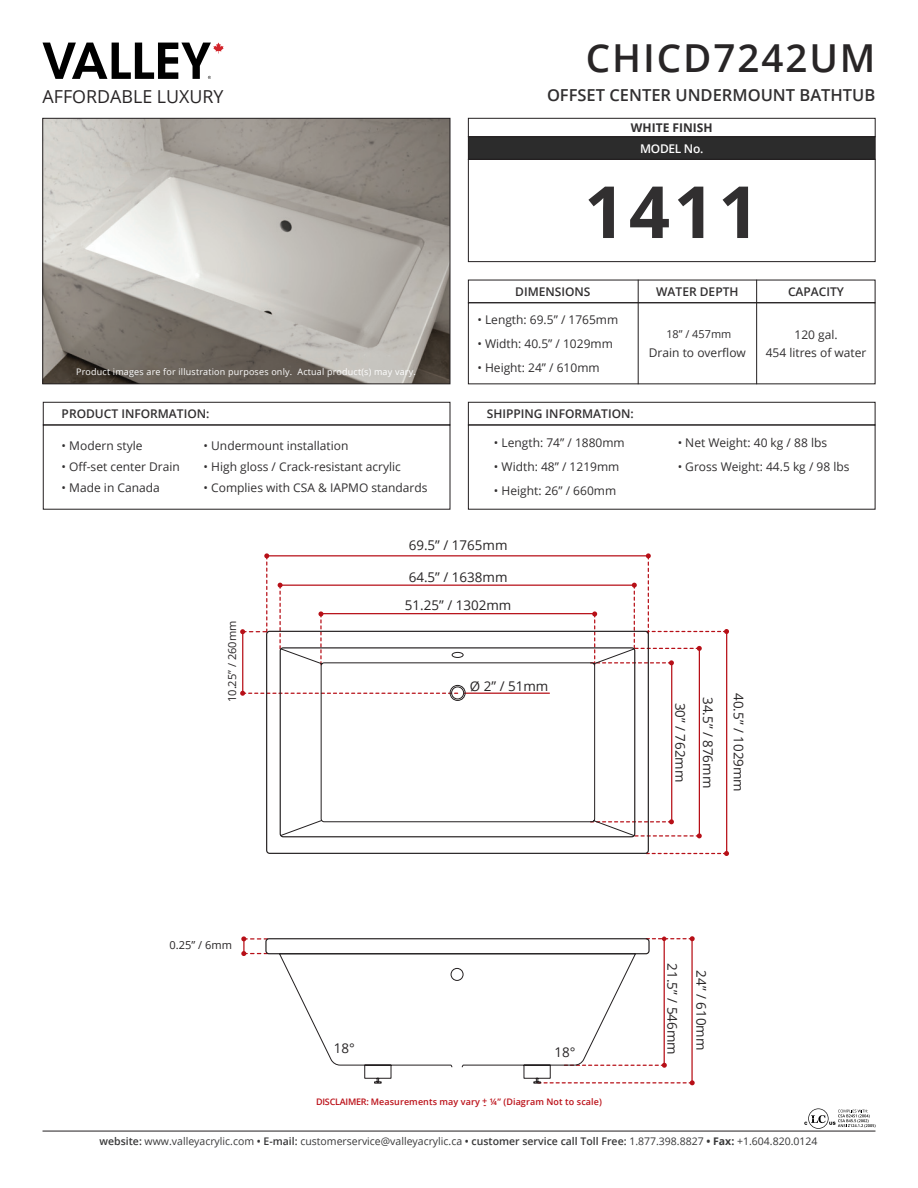
<style>
.page{position:relative;width:918px;height:1188px;background:#fff}
.page>*{position:absolute;margin:0;border:0;box-sizing:border-box;transform-origin:0 0}
.t1{font:700 72px "Open Sans";color:#312f30}
.t2{font:600 38.55px "Open Sans";letter-spacing:.05em;color:#282526}
.t3{font:17.85px "Open Sans";color:#282526}
.t4{font:600 16.5px "Open Sans";color:#312f30}
.t5{font:13.35px "Open Sans";color:#282526}
.t6{font:12px "Open Sans";color:#312f30}
.t7{font:600 12px "Open Sans";color:#312f30}
.t8{font:700 12px "Open Sans";color:#312f30}
.t9{font:600 12px "Open Sans";letter-spacing:-.025em;color:#fff}
.t10{font:11.1px "Open Sans";color:#282526}
.t11{font:10.95px "Open Sans";color:#312f30}
.t12{font:10.5px "Open Sans";color:#383839}
.t13{font:9px "Open Sans";letter-spacing:.02em;color:#fff}
.t14{font:600 9px "Open Sans";letter-spacing:.01em;color:#bb1018}
.s1{font-weight:600}
.s2{font-weight:700}
</style>
<div class="page">
<img style="left:44px;top:120px;width:404px;height:262px">
<div style="left:42px;top:118px;width:408px;height:266px;border:1px solid #231f20"></div>
<hr style="left:638px;top:280px;width:1px;height:104px;background:#231f20">
<hr style="left:756px;top:280px;width:1px;height:104px;background:#231f20">
<div style="left:468px;top:280px;width:407px;height:23px;border:1px solid #231f20"></div>
<div style="left:468px;top:402px;width:407px;height:23px;border:1px solid #231f20"></div>
<div style="left:43px;top:402px;width:407px;height:23px;border:1px solid #231f20"></div>
<div style="left:468px;top:137px;width:407px;height:22px;background:#2c2c2c"></div>
<div style="left:468px;top:118px;width:408px;height:19px;border:1px solid #231f20"></div>
<div style="left:468px;top:159px;width:408px;height:103px;border:1px solid #231f20"></div>
<hr style="left:43px;top:1131px;width:832px;height:1px;background:#231f20">
<svg style="left:43px;top:43px;width:181px;height:36px"></svg>
<svg style="left:804px;top:1108px;width:72px;height:21px"></svg>
<svg style="left:650px;top:833px;width:52px;height:5px"></svg>
<svg style="left:591px;top:553px;width:138px;height:112px"></svg>
<svg style="left:651px;top:851px;width:78px;height:5px"></svg>
<svg style="left:650px;top:819px;width:24px;height:5px"></svg>
<hr style="left:322px;top:613px;width:273px;height:1px;background:#b70f17">
<hr style="left:281px;top:585px;width:355px;height:1px;background:#b70f17">
<hr style="left:268px;top:555px;width:380px;height:1px;background:#b70f17">
<hr style="left:671px;top:663px;width:1px;height:159px;background:#b70f17">
<hr style="left:699px;top:649px;width:1px;height:187px;background:#b70f17">
<hr style="left:726px;top:631px;width:1px;height:223px;background:#b70f17">
<svg style="left:637px;top:1063px;width:30px;height:5px"></svg>
<svg style="left:637px;top:1080px;width:58px;height:5px"></svg>
<hr style="left:664px;top:938px;width:1px;height:127px;background:#b70f17">
<hr style="left:691px;top:938px;width:2px;height:144px;background:#b70f17">
<svg style="left:647px;top:936px;width:48px;height:5px"></svg>
<svg style="left:241px;top:936px;width:27px;height:20px"></svg>
<svg style="left:266px;top:630px;width:384px;height:225px"></svg>
<svg style="left:280px;top:648px;width:355px;height:189px"></svg>
<svg style="left:240px;top:553px;width:226px;height:148px"></svg>
<div style="left:265px;top:938px;width:385px;height:16px;border:1px solid #231f20;border-radius:3px"></div>
<svg style="left:278px;top:953px;width:359px;height:131px"></svg>
<div style="left:451px;top:968px;width:12px;height:13px;border:1px solid #231f20;border-radius:50%"></div>
<p class="t3" style="left:43px;top:84px;width:183px">AFFORDABLE LUXURY</p>
<p class="t13" style="left:76px;top:366px;width:341px">Product images are for illustration purposes only. Actual product(s) may vary.</p>
<p class="t7" style="left:62px;top:406px;width:149px">PRODUCT INFORMATION:</p>
<p class="t6" style="left:62px;top:438px;width:82px">• Modern style</p>
<p class="t6" style="left:62px;top:459px;width:120px">• Off-set center Drain</p>
<p class="t6" style="left:62px;top:480px;width:100px">• Made in Canada</p>
<p class="t6" style="left:204px;top:438px;width:146px">• Undermount installation</p>
<p class="t6" style="left:204px;top:459px;width:199px">• High gloss / Crack-resistant acrylic</p>
<p class="t6" style="left:204px;top:480px;width:225px">• Complies with CSA &amp; IAPMO standards</p>
<p class="t2" style="left:586px;top:32px;width:291px">CHICD7242UM</p>
<p class="t4" style="left:547px;top:83px;width:330px">OFFSET CENTER UNDERMOUNT BATHTUB</p>
<p class="t8" style="left:631px;top:119px;width:83px">WHITE FINISH</p>
<p class="t9" style="left:640px;top:140px;width:65px">MODEL No.</p>
<p class="t1" style="left:584px;top:161px;width:177px">1411</p>
<p class="t7" style="left:515px;top:283px;width:77px">DIMENSIONS</p>
<p class="t6" style="left:477px;top:311px;width:142px">• Length: 69.5” / 1765mm</p>
<p class="t6" style="left:477px;top:335px;width:137px">• Width: 40.5” / 1029mm</p>
<p class="t6" style="left:477px;top:359px;width:124px">• Height: 24” / 610mm</p>
<p class="t7" style="left:487px;top:406px;width:149px">SHIPPING INFORMATION:</p>
<p class="t6" style="left:494px;top:434px;width:132px">• Length: 74” / 1880mm</p>
<p class="t6" style="left:494px;top:458px;width:127px">• Width: 48” / 1219mm</p>
<p class="t6" style="left:494px;top:482px;width:124px">• Height: 26” / 660mm</p>
<p class="t7" style="left:656px;top:283px;width:84px">WATER DEPTH</p>
<p class="t7" style="left:788px;top:283px;width:58px">CAPACITY</p>
<p class="t11" style="left:666px;top:327px;width:66px">18” / 457mm</p>
<p class="t6" style="left:649px;top:344px;width:99px">Drain to overflow</p>
<p class="t6" style="left:794px;top:326px;width:45px">120 gal.</p>
<p class="t6" style="left:766px;top:344px;width:102px">454 litres of water</p>
<p class="t6" style="left:678px;top:434px;width:151px">• Net Weight: 40 kg / 88 lbs</p>
<p class="t6" style="left:678px;top:458px;width:173px">• Gross Weight: 44.5 kg / 98 lbs</p>
<p class="t5" style="left:409px;top:536px;width:100px">69.5” / 1765mm</p>
<p class="t5" style="left:409px;top:568px;width:100px">64.5” / 1638mm</p>
<p class="t10" style="left:225px;top:702px;width:83px;rotate:-90deg">10.25” / 260mm</p>
<p class="t10" style="left:170px;top:938px;width:64px">0.25” / 6mm</p>
<p class="t5" style="left:405px;top:596px;width:108px">51.25” / 1302mm</p>
<p class="t5" style="left:470px;top:677px;width:80px">Ø 2” / 51mm</p>
<p class="t5" style="left:689px;top:703px;width:81px;rotate:90deg">30” / 762mm</p>
<p class="t5" style="left:717px;top:697px;width:93px;rotate:90deg">34.5” / 876mm</p>
<p class="t5" style="left:748px;top:693px;width:100px;rotate:90deg">40.5” / 1029mm</p>
<p class="t5" style="left:334px;top:1039px;width:23px">18°</p>
<p class="t5" style="left:554px;top:1043px;width:23px">18°</p>
<p class="t14" style="left:482px;top:1094px;width:7px">+</p>
<p class="t14" style="left:316px;top:1096px;width:287px">DISCLAIMER: Measurements may vary ¼” (Diagram Not to scale)</p>
<p class="t14" style="left:483px;top:1099px;width:4px">-</p>
<p class="t5" style="left:682px;top:963px;width:93px;rotate:90deg">21.5” / 546mm</p>
<p class="t5" style="left:710px;top:970px;width:81px;rotate:90deg">24” / 610mm</p>
<p class="t12" style="left:100px;top:1134px;width:719px"><span class="s1">website:</span> www.valleyacrylic.com <span class="s1">• E-mail:</span> customerservice@valleyacrylic.ca <span class="s1">• customer service call Toll Free:</span> 1.877.398.8827 <span class="s2">• Fax:</span> +1.604.820.0124</p>
</div>
